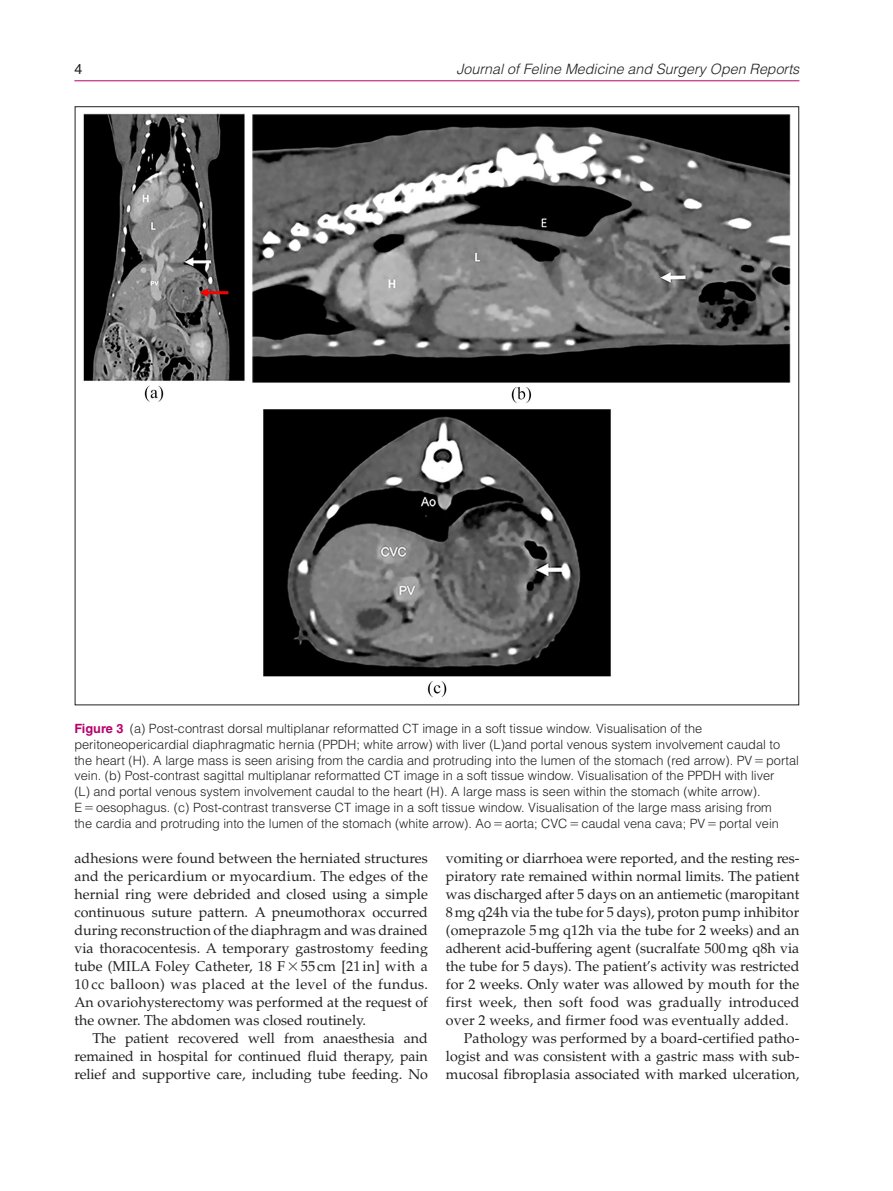
<style>
.page{position:relative;width:893px;height:1191px;background:#fff}
.page>*{position:absolute;margin:0;border:0;box-sizing:border-box;transform-origin:0 0}
.t1{font:14.25px/18px "Palatino LT Std";color:#231f20;text-align:justify}
.t2{font:italic 300 14.25px "Helvetica LT Std";color:#231f20}
.t3{font:14.25px "Helvetica LT Std";color:#231f20}
.t4{font:300 12.75px/15.8px "Helvetica LT Std";color:#231f20}
.s1{font-weight:700;color:#b6036c}
</style>
<div class="page">
<hr style="left:74px;top:80px;width:725px;height:1px;background:#b6036c">
<img style="left:83px;top:113px;width:708px;height:584px">
<p class="t3" style="left:74px;top:61px;width:9px">4</p>
<p class="t2" style="left:456px;top:60px;width:344px">Journal of Feline Medicine and Surgery Open Reports</p>
<p class="t4" style="left:74px;top:720px;width:726px"><span class="s1">Figure 3</span> (a) Post-contrast dorsal multiplanar reformatted CT image in a soft tissue window. Visualisation of the peritoneopericardial diaphragmatic hernia (PPDH; white arrow) with liver (L)and portal venous system involvement caudal to the heart (H). A large mass is seen arising from the cardia and protruding into the lumen of the stomach (red arrow). PV portal vein. (b) Post-contrast sagittal multiplanar reformatted CT image in a soft tissue window. Visualisation of the PPDH with liver<br>(L) and portal venous system involvement caudal to the heart (H). A large mass is seen within the stomach (white arrow).<br>E oesophagus. (c) Post-contrast transverse CT image in a soft tissue window. Visualisation of the large mass arising from<br>the cardia and protruding into the lumen of the stomach (white arrow). Ao aorta; CVC caudal vena cava; PV portal vein</p>
<p class="t1" style="left:74px;top:850px;width:355px">adhesions were found between the herniated structures and the pericardium or myocardium. The edges of the hernial ring were debrided and closed using a simple continuous suture pattern. A pneumothorax occurred during reconstruction of the diaphragm and was drained via thoracocentesis. A temporary gastrostomy feeding tube (MILA Foley Catheter, 18 F 55 cm [21 in] with a 10 cc balloon) was placed at the level of the fundus.<br>An ovariohysterectomy was performed at the request of the owner. The abdomen was closed routinely.</p>
<p class="t1" style="left:74px;top:1029px;width:355px;text-indent:18px">The patient recovered well from anaesthesia and remained in hospital for continued fluid therapy, pain relief and supportive care, including tube feeding. No</p>
<p class="t1" style="left:446px;top:849px;width:355px">vomiting or diarrhoea were reported, and the resting res-</p>
<p class="t1" style="left:446px;top:867px;width:355px">piratory rate remained within normal limits. The patient</p>
<p class="t1" style="left:446px;top:885px;width:355px">was discharged after 5 days on an antiemetic (maropitant</p>
<p class="t1" style="left:446px;top:903px;width:355px">8mg q24h via the tube for 5 days), proton pump inhibitor</p>
<p class="t1" style="left:446px;top:921px;width:355px">(omeprazole 5mg q12h via the tube for 2 weeks) and an</p>
<p class="t1" style="left:446px;top:939px;width:355px">adherent acid-buffering agent (sucralfate 500mg q8h via</p>
<p class="t1" style="left:446px;top:957px;width:355px">the tube for 5 days). The patient’s activity was restricted</p>
<p class="t1" style="left:446px;top:975px;width:355px">for 2 weeks. Only water was allowed by mouth for the</p>
<p class="t1" style="left:446px;top:993px;width:355px">first week, then soft food was gradually introduced</p>
<p class="t1" style="left:446px;top:1011px;width:344px">over 2 weeks, and firmer food was eventually added.</p>
<p class="t1" style="left:464px;top:1029px;width:336px">Pathology was performed by a board-certified patho-</p>
<p class="t1" style="left:446px;top:1047px;width:355px">logist and was consistent with a gastric mass with sub-</p>
<p class="t1" style="left:446px;top:1065px;width:355px">mucosal fibroplasia associated with marked ulceration,</p>
</div>
